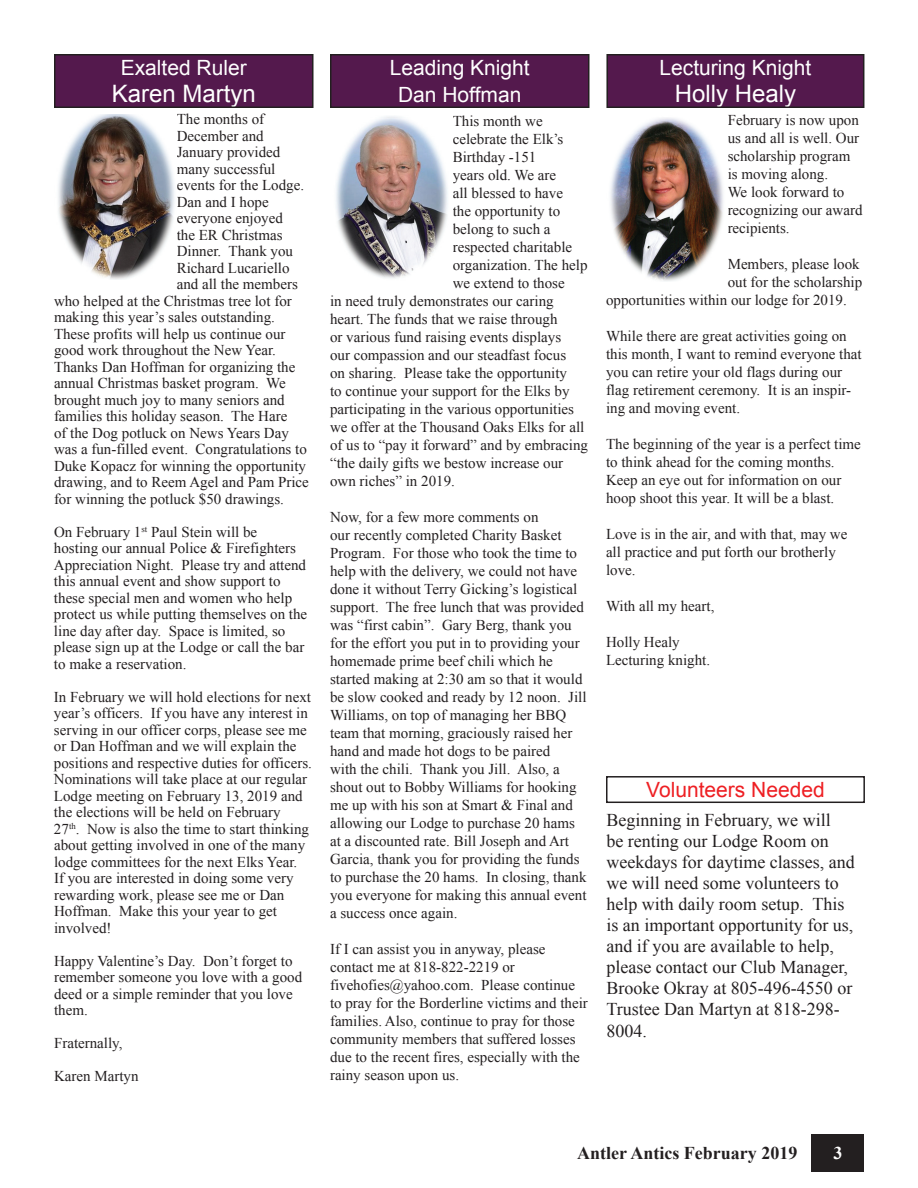
<style>
.page{position:relative;width:918px;height:1188px;background:#fff}
.page>*{position:absolute;margin:0;border:0;box-sizing:border-box;transform-origin:0 0}
.t1{font:24px "Arial";color:#fff}
.t2{font:21px/27px "Arial";color:#fff;text-align:center}
.t3{font:21px "Arial";color:#ee1f23}
.t4{font:18px/21px "Times New Roman";color:#231f20}
.t5{font:700 18px "Times New Roman";color:#231f20}
.t6{font:700 18px "Times New Roman";color:#fff}
.t7{font:15px/18px "Times New Roman";color:#231f20}
</style>
<div class="page">
<div style="left:812px;top:1134px;width:52px;height:38px;background:#231f20"></div>
<div style="left:331px;top:55px;width:258px;height:52px;background:#54194d"></div>
<div style="left:330px;top:54px;width:260px;height:54px;border:2px solid #231f20"></div>
<div style="left:55px;top:55px;width:258px;height:52px;background:#54194d"></div>
<div style="left:54px;top:54px;width:260px;height:54px;border:2px solid #231f20"></div>
<div style="left:607px;top:55px;width:257px;height:52px;background:#54194d"></div>
<div style="left:606px;top:54px;width:258px;height:54px;border:2px solid #231f20"></div>
<img style="left:610px;top:118px;width:113px;height:163px">
<div style="left:606px;top:776px;width:259px;height:27px;border:2px solid #231f20"></div>
<img style="left:336px;top:116px;width:112px;height:163px">
<img style="left:58px;top:114px;width:117px;height:166px">
<h2 class="t2" style="left:121px;top:54px;width:128px">Exalted Ruler</h2>
<h1 class="t1" style="left:112px;top:78px;width:146px">Karen Martyn</h1>
<p class="t7" style="left:177px;top:110px;width:89px">The months of</p>
<p class="t7" style="left:177px;top:127px;width:89px">December and</p>
<p class="t7" style="left:177px;top:143px;width:105px">January provided</p>
<p class="t7" style="left:177px;top:160px;width:100px">many successful</p>
<p class="t7" style="left:177px;top:176px;width:129px">events for the Lodge.</p>
<p class="t7" style="left:177px;top:193px;width:94px">Dan and I hope</p>
<p class="t7" style="left:177px;top:209px;width:108px">everyone enjoyed</p>
<p class="t7" style="left:177px;top:226px;width:107px">the ER Christmas</p>
<p class="t7" style="left:177px;top:242px;width:118px">Dinner. Thank you</p>
<p class="t7" style="left:177px;top:259px;width:114px">Richard Lucariello</p>
<p class="t7" style="left:177px;top:275px;width:123px">and all the members</p>
<p class="t7" style="left:54px;top:292px;width:239px">who helped at the Christmas tree lot for</p>
<p class="t7" style="left:54px;top:308px;width:222px">making this year’s sales outstanding.</p>
<p class="t7" style="left:54px;top:325px;width:233px">These profits will help us continue our</p>
<p class="t7" style="left:54px;top:341px;width:224px">good work throughout the New Year.</p>
<p class="t7" style="left:54px;top:358px;width:243px">Thanks Dan Hoffman for organizing the</p>
<p class="t7" style="left:54px;top:374px;width:233px">annual Christmas basket program. We</p>
<p class="t7" style="left:54px;top:391px;width:232px">brought much joy to many seniors and</p>
<p class="t7" style="left:54px;top:407px;width:235px">families this holiday season. The Hare</p>
<p class="t7" style="left:54px;top:424px;width:236px">of the Dog potluck on News Years Day</p>
<p class="t7" style="left:54px;top:440px;width:254px">was a fun-filled event. Congratulations to</p>
<p class="t7" style="left:54px;top:457px;width:254px">Duke Kopacz for winning the opportunity</p>
<p class="t7" style="left:54px;top:473px;width:256px">drawing, and to Reem Agel and Pam Price</p>
<p class="t7" style="left:54px;top:490px;width:231px">for winning the potluck $50 drawings.</p>
<p class="t7" style="left:54px;top:523px;width:255px;line-height:16.5px">On February 1<sup>st</sup> Paul Stein will be<br>hosting our annual Police &amp; Firefighters Appreciation Night. Please try and attend this annual event and show support to these special men and women who help protect us while putting themselves on the line day after day. Space is limited, so please sign up at the Lodge or call the bar to make a reservation.</p>
<p class="t7" style="left:54px;top:688px;width:259px;line-height:16.5px">In February we will hold elections for next year’s officers. If you have any interest in serving in our officer corps, please see me or Dan Hoffman and we will explain the positions and respective duties for officers.<br>Nominations will take place at our regular Lodge meeting on February 13, 2019 and the elections will be held on February<br>27<sup>th</sup>. Now is also the time to start thinking about getting involved in one of the many lodge committees for the next Elks Year.<br>If you are interested in doing some very rewarding work, please see me or Dan Hoffman. Make this your year to get involved!</p>
<p class="t7" style="left:54px;top:952px;width:250px;line-height:16.5px">Happy Valentine’s Day. Don’t forget to remember someone you love with a good deed or a simple reminder that you love them.</p>
<p class="t7" style="left:54px;top:1034px;width:70px">Fraternally,</p>
<p class="t7" style="left:54px;top:1067px;width:86px">Karen Martyn</p>
<h2 class="t2" style="left:390px;top:54px;width:142px">Leading Knight<br>Dan Hoffman</h2>
<p class="t7" style="left:453px;top:112px;width:91px">This month we</p>
<p class="t7" style="left:453px;top:130px;width:112px">celebrate the Elk’s</p>
<p class="t7" style="left:453px;top:148px;width:85px">Birthday -151</p>
<p class="t7" style="left:453px;top:166px;width:105px">years old. We are</p>
<p class="t7" style="left:453px;top:184px;width:112px">all blessed to have</p>
<p class="t7" style="left:453px;top:202px;width:109px">the opportunity to</p>
<p class="t7" style="left:453px;top:220px;width:99px">belong to such a</p>
<p class="t7" style="left:453px;top:238px;width:121px">respected charitable</p>
<p class="t7" style="left:453px;top:256px;width:136px">organization. The help</p>
<p class="t7" style="left:453px;top:274px;width:114px">we extend to those</p>
<p class="t7" style="left:330px;top:292px;width:225px">in need truly demonstrates our caring</p>
<p class="t7" style="left:330px;top:310px;width:229px">heart. The funds that we raise through</p>
<p class="t7" style="left:330px;top:328px;width:233px">or various fund raising events displays</p>
<p class="t7" style="left:330px;top:346px;width:238px">our compassion and our steadfast focus</p>
<p class="t7" style="left:330px;top:364px;width:239px">on sharing. Please take the opportunity</p>
<p class="t7" style="left:330px;top:382px;width:241px">to continue your support for the Elks by</p>
<p class="t7" style="left:330px;top:400px;width:246px">participating in the various opportunities</p>
<p class="t7" style="left:330px;top:418px;width:256px">we offer at the Thousand Oaks Elks for all</p>
<p class="t7" style="left:330px;top:436px;width:260px">of us to “pay it forward” and by embracing</p>
<p class="t7" style="left:330px;top:454px;width:235px">“the daily gifts we bestow increase our</p>
<p class="t7" style="left:330px;top:472px;width:126px">own riches” in 2019.</p>
<p class="t7" style="left:330px;top:508px;width:258px">Now, for a few more comments on<br>our recently completed Charity Basket Program. For those who took the time to help with the delivery, we could not have done it without Terry Gicking’s logistical support. The free lunch that was provided was “first cabin”. Gary Berg, thank you for the effort you put in to providing your homemade prime beef chili which he started making at 2:30 am so that it would be slow cooked and ready by 12 noon. Jill Williams, on top of managing her BBQ team that morning, graciously raised her hand and made hot dogs to be paired<br>with the chili. Thank you Jill. Also, a shout out to Bobby Williams for hooking me up with his son at Smart &amp; Final and allowing our Lodge to purchase 20 hams at a discounted rate. Bill Joseph and Art Garcia, thank you for providing the funds to purchase the 20 hams. In closing, thank you everyone for making this annual event a success once again.</p>
<p class="t7" style="left:330px;top:940px;width:259px">If I can assist you in anyway, please contact me at 818-822-2219 or fivehofies@yahoo.com. Please continue to pray for the Borderline victims and their families. Also, continue to pray for those community members that suffered losses due to the recent fires, especially with the rainy season upon us.</p>
<h2 class="t2" style="left:660px;top:54px;width:153px">Lecturing Knight</h2>
<h1 class="t1" style="left:675px;top:78px;width:123px">Holly Healy</h1>
<p class="t7" style="left:728px;top:111px;width:136px">February is now upon us and all is well. Our scholarship program is moving along.<br>We look forward to recognizing our award recipients.</p>
<p class="t7" style="left:728px;top:255px;width:134px">Members, please look</p>
<p class="t7" style="left:728px;top:273px;width:136px">out for the scholarship</p>
<p class="t7" style="left:606px;top:291px;width:242px">opportunities within our lodge for 2019.</p>
<p class="t7" style="left:606px;top:327px;width:257px">While there are great activities going on this month, I want to remind everyone that you can retire your old flags during our flag retirement ceremony. It is an inspir&shy;ing and moving event.</p>
<p class="t7" style="left:606px;top:435px;width:256px">The beginning of the year is a perfect time to think ahead for the coming months.<br>Keep an eye out for information on our hoop shoot this year. It will be a blast.</p>
<p class="t7" style="left:606px;top:525px;width:243px">Love is in the air, and with that, may we all practice and put forth our brotherly love.</p>
<p class="t7" style="left:606px;top:597px;width:110px">With all my heart,</p>
<p class="t7" style="left:606px;top:633px;width:106px">Holly Healy<br>Lecturing knight.</p>
<h2 class="t3" style="left:646px;top:776px;width:180px">Volunteers Needed</h2>
<p class="t4" style="left:606px;top:810px;width:250px">Beginning in February, we will<br>be renting our Lodge Room on weekdays for daytime classes, and we will need some volunteers to help with daily room setup. This is an important opportunity for us, and if you are available to help, please contact our Club Manager,<br>Brooke Okray at 805-496-4550 or<br>Trustee Dan Martyn at 818-298-<br>8004.</p>
<p class="t5" style="left:577px;top:1141px;width:222px">Antler Antics February 2019</p>
<p class="t6" style="left:833px;top:1141px;width:10px">3</p>
</div>
